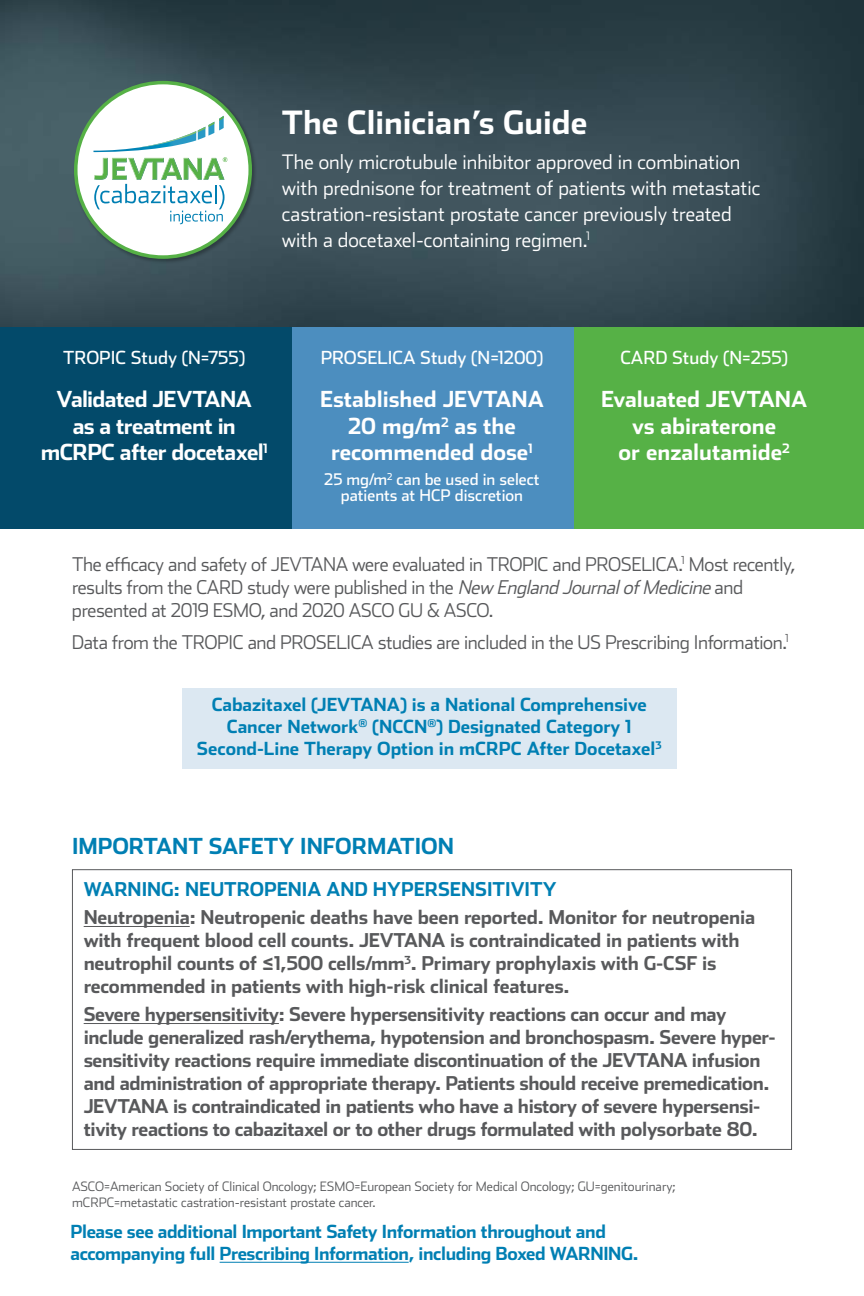
<style>
.page{position:relative;width:864px;height:1296px;background:#fff}
.page>*{position:absolute;margin:0;border:0;box-sizing:border-box;transform-origin:0 0}
.t1{font:700 32px "Stainless";color:#fff}
.t2{font:700 22px/26.4px "Stainless";letter-spacing:-.005em;color:#fff;text-align:center}
.t3{font:700 22px/26.4px "Stainless";letter-spacing:-.025em;color:#fff;text-align:center}
.t4{font:700 22px "Stainless";color:#007fb3}
.t5{font:300 20px/26px "Stainless";color:#fff}
.t6{font:700 19px/23px "Stainless";letter-spacing:-.02em;color:#58595b}
.t7{font:300 19px/23px "Stainless";letter-spacing:-.02em;color:#58595b}
.t8{font:700 19px "Stainless";color:#007fb3}
.t9{font:700 18px/22px "Stainless";color:#007fb3;text-align:center}
.t10{font:700 18px/22px "Stainless";letter-spacing:-.02em;color:#007fb3}
.t11{font:18px "Stainless";color:#fff}
.t12{font:16px/16px "Stainless";color:#fff;text-align:center}
.t13{font:300 13px/15.6px "Stainless";color:#58595b}
.s1{font-style:italic}
.s2{font-family:"Co Text"}
</style>
<div class="page">
<img style="left:0;top:0;width:864px;height:327px">
<hr style="left:220px;top:1262px;width:189px;height:1px;background:#007fb3">
<div style="left:73px;top:80px;width:184px;height:184px;background:#000;opacity:.3"></div>
<div style="left:76px;top:83px;width:174px;height:174px;background:#fff;border-radius:50%"></div>
<svg style="left:93px;top:58px;width:187px;height:167px"></svg>
<div style="left:74px;top:81px;width:178px;height:178px;border:4px solid #56b146;border-radius:50%"></div>
<div style="left:286px;top:327px;width:295px;height:201px;background:#4c8ebf"></div>
<hr style="left:84px;top:926px;width:106px;height:1px;background:#58595b">
<hr style="left:84px;top:1023px;width:195px;height:1px;background:#58595b">
<div style="left:182px;top:688px;width:495px;height:81px;background:#dce8f2"></div>
<div style="left:575px;top:327px;width:289px;height:201px;background:#56b146"></div>
<div style="left:0;top:327px;width:292px;height:201px;background:#034a6a"></div>
<h1 class="t1" style="left:282px;top:102px;width:307px">The Clinician’s Guide</h1>
<p class="t5" style="left:282px;top:148px;width:480px">The only microtubule inhibitor approved in combination with prednisone for treatment of patients with metastatic castration-resistant prostate cancer previously treated with a docetaxel-containing regimen.<sup>1</sup></p>
<p class="t11" style="left:63px;top:346px;width:183px">TROPIC Study (N=755)</p>
<p class="t3" style="left:41px;top:386px;width:228px">Validated JEVTANA<br>as a treatment in mCRPC after docetaxel<sup>1</sup></p>
<p class="t11" style="left:321px;top:346px;width:224px">PROSELICA Study (N=1200)</p>
<p class="t2" style="left:320px;top:386px;width:225px">Established JEVTANA<br>20 mg/m<sup>2</sup> as the recommended dose<sup>1</sup></p>
<p class="t12" style="left:324px;top:471px;width:217px">25 mg/m<sup>2</sup> can be used in select patients at HCP discretion</p>
<p class="t11" style="left:620px;top:346px;width:169px">CARD Study (N=255)</p>
<p class="t2" style="left:601px;top:386px;width:207px">Evaluated JEVTANA vs abiraterone<br>or enzalutamide<sup>2</sup></p>
<p class="t7" style="left:72px;top:552px;width:725px">The efficacy and safety of JEVTANA were evaluated in TROPIC and PROSELICA.<sup>1</sup> Most recently, results from the CARD study were published in the <span class="s1">New England JournalofMedicine</span>and presented at 2019 ESMO, and 2020 ASCO GU &amp; ASCO.</p>
<p class="t7" style="left:72px;top:630px;width:718px">Data from the TROPIC and PROSELICA studies are included in the US Prescribing Information.<sup>1</sup></p>
<p class="t9" style="left:197px;top:694px;width:466px">Cabazitaxel (JEVTANA) is a National Comprehensive<br>Cancer Network<sup>®</sup> (NCCN<sup>®</sup>) Designated Category 1<br>Second-Line Therapy Option in mCRPC After Docetaxel<sup>3</sup></p>
<p class="t4" style="left:72px;top:833px;width:384px">IMPORTANT SAFETY INFORMATION</p>
<p class="t8" style="left:84px;top:877px;width:474px">WARNING: NEUTROPENIA AND HYPERSENSITIVITY</p>
<p class="t6" style="left:84px;top:905px;width:673px">Neutropenia: Neutropenic deaths have been reported. Monitor for neutropenia with frequent blood cell counts. JEVTANA is contraindicated in patients with neutrophil counts of <span class="s2">≤</span>1,500 cells/mm<sup>3</sup>. Primary prophylaxis with G-CSF is recommended in patients with high-risk clinical features.</p>
<p class="t6" style="left:84px;top:1002px;width:693px">Severe hypersensitivity: Severe hypersensitivity reactions can occur and may include generalized rash/erythema, hypotension and bronchospasm. Severe hyper&shy;sensitivity reactions require immediate discontinuation of the JEVTANA infusion and administration of appropriate therapy. Patients should receive premedication.<br>JEVTANA is contraindicated in patients who have a history of severe hypersensi&shy;tivity reactions to cabazitaxel or to other drugs formulated with polysorbate 80.</p>
<p class="t13" style="left:72px;top:1179px;width:605px">ASCO=American Society of Clinical Oncology; ESMO=European Society for Medical Oncology; GU=genitourinary; mCRPC=metastatic castration-resistant prostate cancer.</p>
<p class="t10" style="left:71px;top:1220px;width:570px">Please see additional Important Safety Information throughout and accompanying full Prescribing Information, including Boxed WARNING.</p>
</div>
